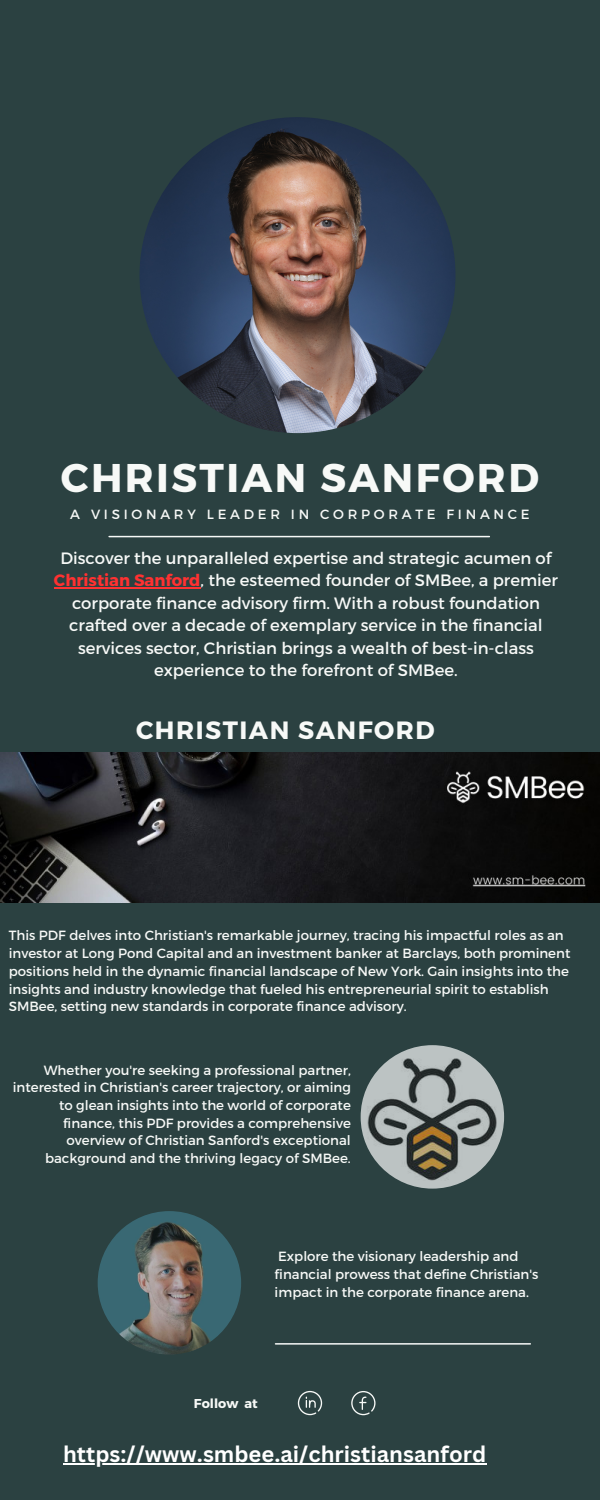
<style>
.page{position:relative;width:600px;height:1500px;background:#2b4141}
.page>*{position:absolute;margin:0;border:0;box-sizing:border-box;transform-origin:0 0}
.t1{font:700 40.1px "Montserrat";letter-spacing:.06em;color:#f7f9f7}
.t2{font:700 25px "Montserrat";letter-spacing:.06em;color:#f7f9f7}
.t3{font:700 22px "Canva Sans";color:#fff}
.t4{font:16.4px/22.5px "Montserrat";color:#f7f9f7;text-align:center}
.t5{font:13.4px/17.7px "Montserrat";color:#f7f9f7}
.t6{font:13.4px "Montserrat";letter-spacing:.28em;color:#f7f9f7}
.t7{font:700 12.9px "Montserrat";color:#f7f9f7}
.s1{font-weight:700;color:#ff3131}
</style>
<div class="page">
<svg style="left:351px;top:1391px;width:25px;height:24px"></svg>
<svg style="left:298px;top:1391px;width:24px;height:24px"></svg>
<img style="left:140px;top:117px;width:316px;height:316px;border-radius:50%">
<hr style="left:109px;top:536px;width:380px;height:1px;background:#f7f9f7">
<hr style="left:276px;top:1343px;width:254px;height:2px;background:#f7f9f7">
<img style="left:361px;top:1045px;width:143px;height:144px;border-radius:50%">
<img style="left:98px;top:1211px;width:143px;height:144px;border-radius:50%">
<img style="left:0;top:753px;width:599px;height:150px">
<hr style="left:54px;top:588px;width:147px;height:1px;background:#ff3131">
<hr style="left:63px;top:1463px;width:423px;height:2px;background:#fff">
<h5 class="t1" style="left:61px;top:452px;width:480px">CHRISTIAN SANFORD</h5>
<h4 class="t6" style="left:70px;top:505px;width:461px">A VISIONARY LEADER IN CORPORATE FINANCE</h4>
<h2 class="t4" style="left:54px;top:546px;width:506px">Discover the unparalleled expertise and strategic acumen of <span class="s1">Christian Sanford</span>, the esteemed founder of SMBee, a premier corporate finance advisory firm. With a robust foundation crafted over a decade of exemplary service in the financial services sector, Christian brings a wealth of best-in-class experience to the forefront of SMBee.</h2>
<p class="t2" style="left:136px;top:714px;width:300px">CHRISTIAN SANFORD</p>
<p class="t5" style="left:9px;top:926px;width:563px">This PDF delves into Christian's remarkable journey, tracing his impactful roles as an investor at Long Pond Capital and an investment banker at Barclays, both prominent positions held in the dynamic financial landscape of New York. Gain insights into the insights and industry knowledge that fueled his entrepreneurial spirit to establish SMBee, setting new standards in corporate finance advisory.</p>
<p class="t5" style="left:13px;top:1060px;width:340px;text-align:right">Whether you're seeking a professional partner, interested in Christian's career trajectory, or aiming to glean insights into the world of corporate finance, this PDF provides a comprehensive overview of Christian Sanford's exceptional background and the thriving legacy of SMBee.</p>
<p class="t5" style="left:275px;top:1247px;width:265px">Explore the visionary leadership and financial prowess that define Christian's impact in the corporate finance arena.</p>
<p class="t7" style="left:194px;top:1395px;width:65px">Follow at</p>
<p class="t3" style="left:63px;top:1438px;width:425px">https://www.smbee.ai/christiansanford</p>
</div>
